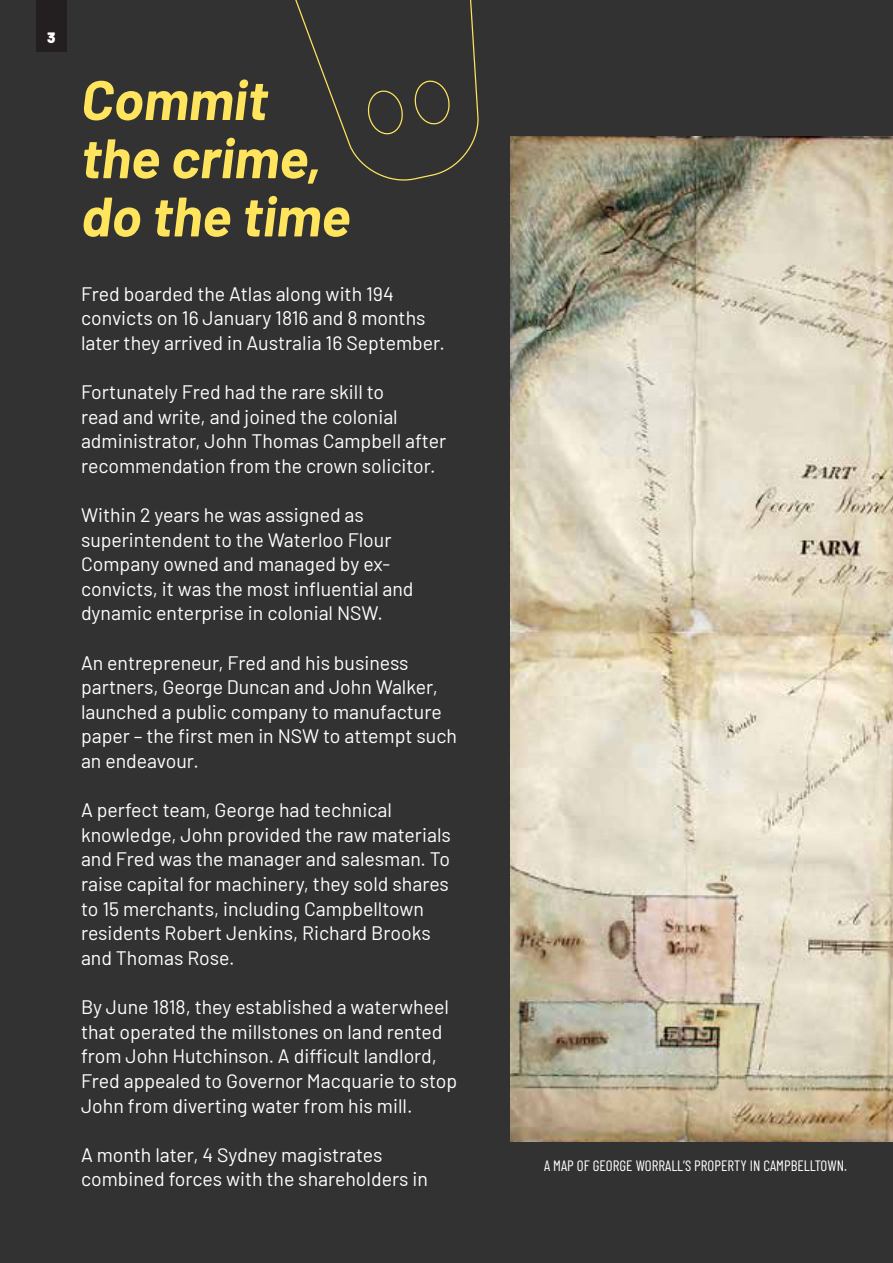
<style>
.page{position:relative;width:893px;height:1263px;background:#333233}
.page>*{position:absolute;margin:0;border:0;box-sizing:border-box;transform-origin:0 0}
.Left{font:italic 700 55.5px "Barlow";color:#ffe55e}
.Left_Justify{font:19.5px/24.6px "Barlow";color:#fff}
.Left_Justify-2{font:15px "Barlow Condensed";color:#fff}
.Center{font:900 15px "Barlow";color:#fff}
</style>
<div class="page">
<img style="left:511px;top:137px;width:382px;height:1005px">
<div style="left:36px;top:0;width:30px;height:52px;background:#231f20"></div>
<svg style="left:295px;top:0;width:184px;height:181px"></svg>
<p class="Center" style="left:47px;top:26px;width:10px">3</p>
<p class="Left" style="left:81px;top:59px;width:188px">Commit</p>
<p class="Left" style="left:81px;top:117px;width:242px">the crime,</p>
<p class="Left" style="left:81px;top:175px;width:271px">do the time</p>
<p class="Left_Justify" style="left:81px;top:280px;width:365px">Fred boarded the Atlas along with 194 convicts on 16 January 1816 and 8 months later they arrived in Australia 16 September.</p>
<p class="Left_Justify" style="left:81px;top:378px;width:367px">Fortunately Fred had the rare skill to<br>read and write, and joined the colonial administrator, John Thomas Campbell after recommendation from the crown solicitor.</p>
<p class="Left_Justify" style="left:81px;top:501px;width:334px">Within 2 years he was assigned as superintendent to the Waterloo Flour Company owned and managed by ex&shy;convicts, it was the most influential and dynamic enterprise in colonial NSW.</p>
<p class="Left_Justify" style="left:81px;top:649px;width:377px">An entrepreneur, Fred and his business partners, George Duncan and John Walker, launched a public company to manufacture paper – the first men in NSW to attempt such an endeavour.</p>
<p class="Left_Justify" style="left:81px;top:796px;width:371px">A perfect team, George had technical knowledge, John provided the raw materials and Fred was the manager and salesman. To raise capital for machinery, they sold shares to 15 merchants, including Campbelltown residents Robert Jenkins, Richard Brooks and Thomas Rose.</p>
<p class="Left_Justify" style="left:81px;top:993px;width:378px">By June 1818, they established a waterwheel that operated the millstones on land rented from John Hutchinson. A difficult landlord, Fred appealed to Governor Macquarie to stop John from diverting water from his mill.</p>
<p class="Left_Justify" style="left:81px;top:1141px;width:348px">A month later, 4 Sydney magistrates combined forces with the shareholders in</p>
<p class="Left_Justify-2" style="left:544px;top:1154px;width:304px">A MAP OF GEORGE WORRALL’S PROPERTY IN CAMPBELLTOWN.</p>
</div>
